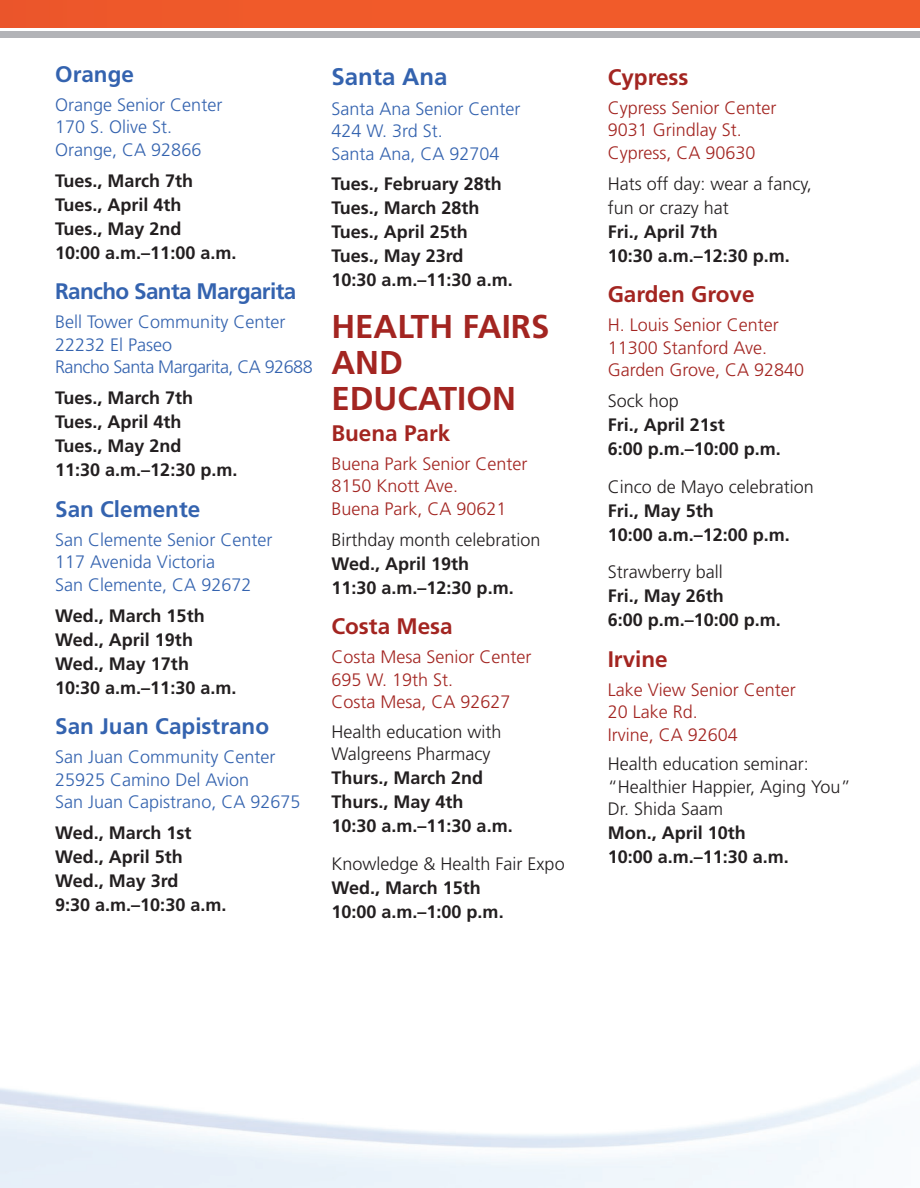
<style>
.page{position:relative;width:920px;height:1188px;background:#fff}
.page>*{position:absolute;margin:0;border:0;box-sizing:border-box;transform-origin:0 0}
.t1{font:700 33px/36px "Frutiger LT Std";color:#a32521}
.t2{font:700 24px "Frutiger LT Std";color:#3463af}
.t3{font:700 22.5px "Frutiger LT Std";color:#a32521}
.t4{font:700 22.5px "Frutiger LT Std";color:#3463af}
.t5{font:700 22.5px "Frutiger LT Std";letter-spacing:-.03em;color:#3463af}
.t6{font:700 18px/24px "Frutiger LT Std";color:#231f20}
.t7{font:300 18px/22.5px "Frutiger LT Std";color:#3463af}
.t8{font:300 18px/22.5px "Frutiger LT Std";color:#a32521}
.t9{font:300 18px/22.5px "Frutiger LT Std";color:#231f20}
</style>
<div class="page">
<div style="left:0;top:31px;width:919px;height:7px;background:#b2b3b7"></div>
<div style="left:0;top:0;width:919px;height:27px;background:#f15b2a"></div>
<p class="t4" style="left:55px;top:61px;width:80px">Orange</p>
<p class="t7" style="left:55px;top:94px;width:169px">Orange Senior Center<br>170 S. Olive St.<br>Orange, CA 92866</p>
<p class="t6" style="left:55px;top:169px;width:183px">Tues., March 7th<br>Tues., April 4th<br>Tues., May 2nd<br>10:00 a.m.–11:00 a.m.</p>
<p class="t5" style="left:55px;top:278px;width:242px">Rancho Santa Margarita</p>
<p class="t7" style="left:55px;top:311px;width:259px">Bell Tower Community Center<br>22232 El Paseo<br>Rancho Santa Margarita, CA 92688</p>
<p class="t6" style="left:55px;top:386px;width:184px">Tues., March 7th<br>Tues., April 4th<br>Tues., May 2nd<br>11:30 a.m.–12:30 p.m.</p>
<p class="t4" style="left:55px;top:496px;width:147px">San Clemente</p>
<p class="t7" style="left:55px;top:529px;width:219px">San Clemente Senior Center<br>117 Avenida Victoria<br>San Clemente, CA 92672</p>
<p class="t6" style="left:55px;top:604px;width:183px">Wed., March 15th<br>Wed., April 19th<br>Wed., May 17th<br>10:30 a.m.–11:30 a.m.</p>
<p class="t4" style="left:55px;top:713px;width:215px">San Juan Capistrano</p>
<p class="t7" style="left:55px;top:746px;width:247px">San Juan Community Center<br>25925 Camino Del Avion<br>San Juan Capistrano, CA 92675</p>
<p class="t6" style="left:55px;top:821px;width:173px">Wed., March 1st<br>Wed., April 5th<br>Wed., May 3rd<br>9:30 a.m.–10:30 a.m.</p>
<h2 class="t2" style="left:331px;top:63px;width:118px">Santa Ana</h2>
<p class="t7" style="left:331px;top:98px;width:191px">Santa Ana Senior Center<br>424 W. 3rd St.<br>Santa Ana, CA 92704</p>
<p class="t6" style="left:331px;top:172px;width:183px">Tues., February 28th<br>Tues., March 28th<br>Tues., April 25th<br>Tues., May 23rd<br>10:30 a.m.–11:30 a.m.</p>
<h1 class="t1" style="left:331px;top:309px;width:219px">HEALTH FAIRS<br>AND<br>EDUCATION</h1>
<p class="t3" style="left:331px;top:420px;width:120px">Buena Park</p>
<p class="t8" style="left:331px;top:453px;width:198px">Buena Park Senior Center<br>8150 Knott Ave.<br>Buena Park, CA 90621</p>
<p class="t9" style="left:331px;top:528px;width:211px">Birthday month celebration</p>
<p class="t6" style="left:331px;top:551px;width:184px">Wed., April 19th<br>11:30 a.m.–12:30 p.m.</p>
<p class="t3" style="left:331px;top:613px;width:123px">Costa Mesa</p>
<p class="t8" style="left:331px;top:646px;width:202px">Costa Mesa Senior Center<br>695 W. 19th St.<br>Costa Mesa, CA 92627</p>
<p class="t9" style="left:331px;top:720px;width:172px">Health education with<br>Walgreens Pharmacy</p>
<p class="t6" style="left:331px;top:766px;width:183px">Thurs., March 2nd<br>Thurs., May 4th<br>10:30 a.m.–11:30 a.m.</p>
<p class="t9" style="left:331px;top:852px;width:235px">Knowledge &amp; Health Fair Expo</p>
<p class="t6" style="left:331px;top:875px;width:174px">Wed., March 15th<br>10:00 a.m.–1:00 p.m.</p>
<p class="t3" style="left:607px;top:64px;width:82px">Cypress</p>
<p class="t8" style="left:607px;top:97px;width:170px">Cypress Senior Center<br>9031 Grindlay St.<br>Cypress, CA 90630</p>
<p class="t9" style="left:607px;top:172px;width:206px;line-height:24px">Hats off day: wear a fancy, fun or crazy hat</p>
<p class="t6" style="left:607px;top:219px;width:184px">Fri., April 7th<br>10:30 a.m.–12:30 p.m.</p>
<p class="t3" style="left:607px;top:281px;width:148px">Garden Grove</p>
<p class="t8" style="left:607px;top:314px;width:198px">H. Louis Senior Center<br>11300 Stanford Ave.<br>Garden Grove, CA 92840</p>
<p class="t9" style="left:607px;top:390px;width:73px">Sock hop</p>
<p class="t6" style="left:607px;top:413px;width:175px">Fri., April 21st<br>6:00 p.m.–10:00 p.m.</p>
<p class="t9" style="left:607px;top:475px;width:208px">Cinco de Mayo celebration</p>
<p class="t6" style="left:607px;top:498px;width:184px">Fri., May 5th<br>10:00 a.m.–12:00 p.m.</p>
<p class="t9" style="left:607px;top:561px;width:116px">Strawberry ball</p>
<p class="t6" style="left:607px;top:584px;width:175px">Fri., May 26th<br>6:00 p.m.–10:00 p.m.</p>
<p class="t3" style="left:607px;top:646px;width:62px">Irvine</p>
<p class="t8" style="left:607px;top:679px;width:190px">Lake View Senior Center<br>20 Lake Rd.<br>Irvine, CA 92604</p>
<p class="t9" style="left:607px;top:753px;width:244px">Health education seminar: “Healthier Happier, Aging You”<br>Dr. Shida Saam</p>
<p class="t6" style="left:607px;top:821px;width:183px">Mon., April 10th<br>10:00 a.m.–11:30 a.m.</p>
</div>
